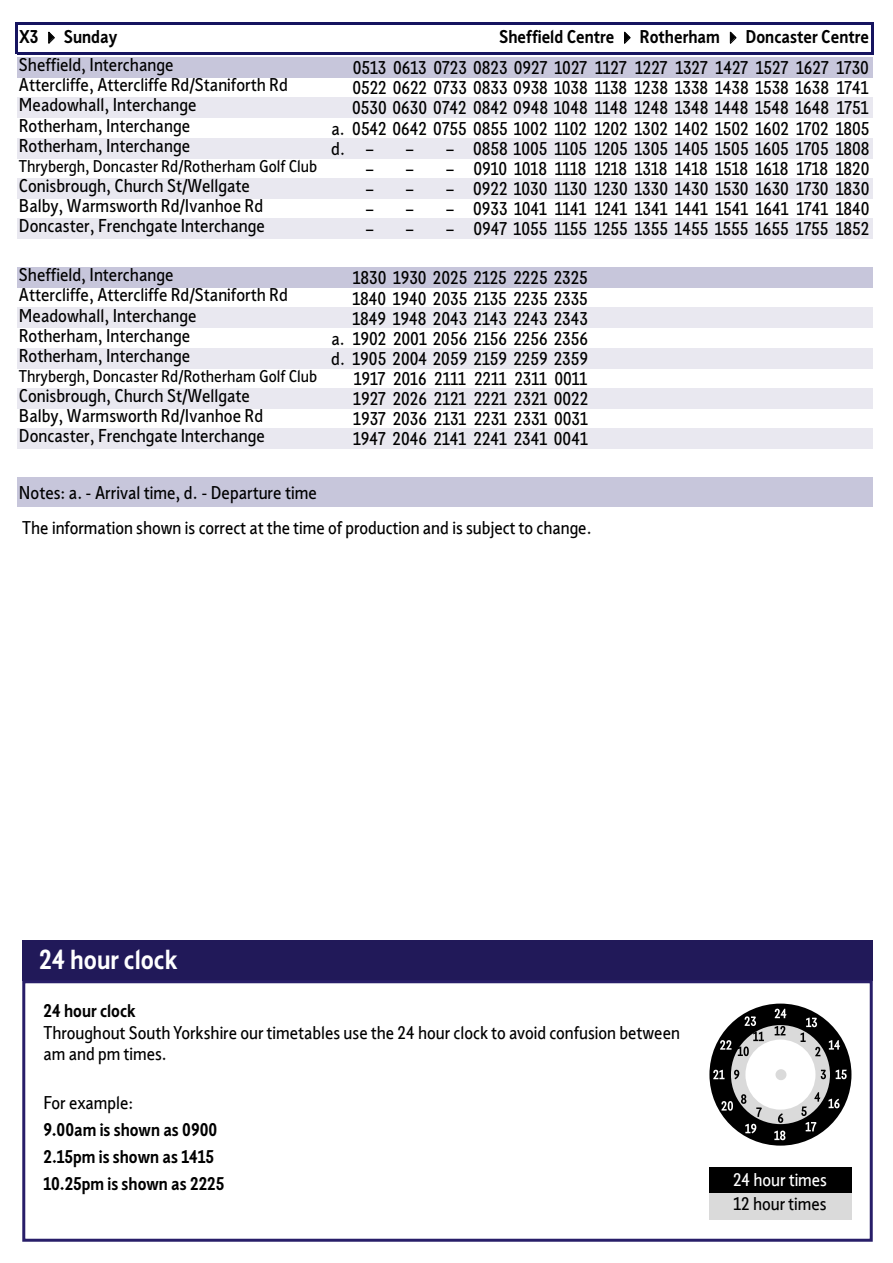
<style>
.page{position:relative;width:893px;height:1263px;background:#fff}
.page>*{position:absolute;margin:0;border:0;box-sizing:border-box;transform-origin:0 0}
.t1{font:700 27px "Sheffield Sans 2";color:#fff}
.t2{font:18.15px/27.8px "Sheffield Sans 2";color:#000}
.t3{font:700 18.15px "Sheffield Sans 2";color:#000}
.t4{font:18px/21.6px "Sheffield Sans Karto";color:#000}
.t5{font:700 18px/27px "Sheffield Sans 2";color:#000}
.t6{font:18px "Sheffield Sans Karto";color:#fff}
.t7{font:16.65px "Sheffield Sans 2";color:#000}
.s1{font-weight:700}
.s2{font-family:"Cambria"}
</style>
<div class="page">
<div style="left:22px;top:940px;width:851px;height:40px;background:#211959"></div>
<div style="left:22px;top:980px;width:851px;height:262px;border:3px solid #281e69"></div>
<div style="left:709px;top:1167px;width:142px;height:26px;background:#000"></div>
<div style="left:709px;top:1193px;width:142px;height:26px;background:#dadada"></div>
<div style="left:709px;top:1003px;width:142px;height:142px;background:#000;border-radius:50%"></div>
<svg style="left:729px;top:1023px;width:103px;height:103px;background:#bfbfbf"></svg>
<div style="left:726px;top:1020px;width:108px;height:108px;border:4px solid #000;border-radius:50%"></div>
<div style="left:745px;top:1039px;width:70px;height:70px;background:#fff;border-radius:50%"></div>
<div style="left:775px;top:1069px;width:11px;height:11px;background:#dadada;border-radius:50%"></div>
<svg style="left:775px;top:1009px;width:12px;height:9px"></svg>
<svg style="left:775px;top:1026px;width:10px;height:9px"></svg>
<svg style="left:800px;top:1018px;width:20px;height:38px"></svg>
<svg style="left:829px;top:1040px;width:11px;height:9px"></svg>
<svg style="left:836px;top:1069px;width:11px;height:10px"></svg>
<svg style="left:821px;top:1070px;width:5px;height:9px"></svg>
<svg style="left:829px;top:1099px;width:11px;height:9px"></svg>
<svg style="left:806px;top:1122px;width:10px;height:9px"></svg>
<svg style="left:774px;top:1130px;width:11px;height:10px"></svg>
<svg style="left:745px;top:1124px;width:11px;height:9px"></svg>
<svg style="left:721px;top:1101px;width:12px;height:10px"></svg>
<svg style="left:713px;top:1070px;width:11px;height:9px"></svg>
<svg style="left:720px;top:1040px;width:11px;height:10px"></svg>
<svg style="left:745px;top:1016px;width:11px;height:10px"></svg>
<svg style="left:778px;top:1113px;width:5px;height:10px"></svg>
<svg style="left:801px;top:1106px;width:6px;height:10px"></svg>
<svg style="left:814px;top:1092px;width:6px;height:10px"></svg>
<svg style="left:756px;top:1107px;width:6px;height:10px"></svg>
<svg style="left:741px;top:1094px;width:5px;height:10px"></svg>
<svg style="left:734px;top:1070px;width:5px;height:9px"></svg>
<svg style="left:738px;top:1032px;width:26px;height:24px"></svg>
<div style="left:17px;top:57px;width:855px;height:21px;background:#c7c6db"></div>
<div style="left:17px;top:98px;width:855px;height:20px;background:#e9e8f0"></div>
<div style="left:17px;top:138px;width:855px;height:20px;background:#e9e8f0"></div>
<div style="left:17px;top:178px;width:855px;height:20px;background:#e9e8f0"></div>
<div style="left:17px;top:218px;width:855px;height:21px;background:#e9e8f0"></div>
<div style="left:17px;top:268px;width:855px;height:20px;background:#c7c6db"></div>
<div style="left:17px;top:308px;width:855px;height:20px;background:#e9e8f0"></div>
<div style="left:17px;top:348px;width:855px;height:20px;background:#e9e8f0"></div>
<div style="left:17px;top:388px;width:855px;height:21px;background:#e9e8f0"></div>
<div style="left:17px;top:429px;width:855px;height:20px;background:#e9e8f0"></div>
<div style="left:17px;top:478px;width:855px;height:29px;background:#c7c6db"></div>
<hr style="left:15px;top:23px;width:2px;height:31px;background:#16145f">
<hr style="left:871px;top:25px;width:3px;height:29px;background:#16145f">
<hr style="left:17px;top:23px;width:857px;height:2px;background:#16145f">
<hr style="left:17px;top:52px;width:857px;height:2px;background:#16145f">
<p class="t2" style="left:19px;top:23px;width:156px"><span class="s1">X3</span> ✔ <span class="s1">Sunday<br></span>Sheffield, Interchange</p>
<p class="t3" style="left:499px;top:25px;width:371px">Sheffield Centre ✔ Rotherham ✔ Doncaster Centre</p>
<p class="t2" style="left:353px;top:54px;width:518px">0513 0613 0723 0823 0927 1027 1127 1227 1327 1427 1527 1627 1730</p>
<p class="t2" style="left:19px;top:71px;width:270px">Attercliffe, Attercliffe Rd/Staniforth Rd</p>
<p class="t2" style="left:352px;top:74px;width:517px">0522 0622 0733 0833 0938 1038 1138 1238 1338 1438 1538 1638 1741</p>
<p class="t2" style="left:19px;top:91px;width:179px">Meadowhall, Interchange</p>
<p class="t2" style="left:352px;top:94px;width:518px">0530 0630 0742 0842 0948 1048 1148 1248 1348 1448 1548 1648 1751</p>
<p class="t2" style="left:19px;top:111px;width:173px">Rotherham, Interchange</p>
<p class="t2" style="left:331px;top:114px;width:540px">a. 0542 0642 0755 0855 1002 1102 1202 1302 1402 1502 1602 1702 1805</p>
<p class="t2" style="left:19px;top:131px;width:173px">Rotherham, Interchange</p>
<p class="t2" style="left:331px;top:134px;width:44px">d. –</p>
<p class="t2" style="left:406px;top:134px;width:465px">– – 0858 1005 1105 1205 1305 1405 1505 1605 1705 1808</p>
<p class="t7" style="left:19px;top:155px;width:300px">Thrybergh, Doncaster Rd/Rotherham Golf Club</p>
<p class="t2" style="left:366px;top:154px;width:49px">– –</p>
<p class="t2" style="left:446px;top:154px;width:424px">– 0910 1018 1118 1218 1318 1418 1518 1618 1718 1820</p>
<p class="t2" style="left:19px;top:171px;width:233px">Conisbrough, Church St/Wellgate</p>
<p class="t2" style="left:366px;top:174px;width:49px">– –</p>
<p class="t2" style="left:446px;top:174px;width:424px">– 0922 1030 1130 1230 1330 1430 1530 1630 1730 1830</p>
<p class="t2" style="left:19px;top:191px;width:246px">Balby, Warmsworth Rd/Ivanhoe Rd</p>
<p class="t2" style="left:366px;top:194px;width:49px">– –</p>
<p class="t2" style="left:446px;top:194px;width:424px">– 0933 1041 1141 1241 1341 1441 1541 1641 1741 1840</p>
<p class="t2" style="left:19px;top:211px;width:247px">Doncaster, Frenchgate Interchange</p>
<p class="t2" style="left:366px;top:215px;width:49px">– –</p>
<p class="t2" style="left:446px;top:215px;width:424px">– 0947 1055 1155 1255 1355 1455 1555 1655 1755 1852</p>
<p class="t2" style="left:19px;top:261px;width:156px">Sheffield, Interchange</p>
<p class="t2" style="left:353px;top:264px;width:237px">1830 1930 2025 2125 2225 2325</p>
<p class="t2" style="left:19px;top:281px;width:270px">Attercliffe, Attercliffe Rd/Staniforth Rd</p>
<p class="t2" style="left:353px;top:284px;width:237px">1840 1940 2035 2135 2235 2335</p>
<p class="t2" style="left:19px;top:301px;width:179px">Meadowhall, Interchange</p>
<p class="t2" style="left:353px;top:304px;width:237px">1849 1948 2043 2143 2243 2343</p>
<p class="t2" style="left:19px;top:321px;width:173px">Rotherham, Interchange</p>
<p class="t2" style="left:331px;top:324px;width:258px">a. 1902 2001 2056 2156 2256 2356</p>
<p class="t2" style="left:19px;top:341px;width:173px">Rotherham, Interchange</p>
<p class="t2" style="left:331px;top:344px;width:258px">d. 1905 2004 2059 2159 2259 2359</p>
<p class="t7" style="left:19px;top:365px;width:300px">Thrybergh, Doncaster Rd/Rotherham Golf Club</p>
<p class="t2" style="left:354px;top:364px;width:235px">1917 2016 2111 2211 2311 0011</p>
<p class="t2" style="left:19px;top:381px;width:233px">Conisbrough, Church St/Wellgate</p>
<p class="t2" style="left:353px;top:384px;width:236px">1927 2026 2121 2221 2321 0022</p>
<p class="t2" style="left:19px;top:402px;width:246px">Balby, Warmsworth Rd/Ivanhoe Rd</p>
<p class="t2" style="left:353px;top:405px;width:236px">1937 2036 2131 2231 2331 0031</p>
<p class="t2" style="left:19px;top:422px;width:247px">Doncaster, Frenchgate Interchange</p>
<p class="t2" style="left:353px;top:425px;width:236px">1947 2046 2141 2241 2341 0041</p>
<p class="t2" style="left:19px;top:478px;width:299px">Notes: a. <span class="s2">-</span> Arrival time, d. <span class="s2">-</span> Departure time</p>
<p class="t4" style="left:22px;top:517px;width:571px">The information shown is correct at the time of production and is subject to change.</p>
<h1 class="t1" style="left:39px;top:941px;width:140px">24 hour clock</h1>
<p class="t5" style="left:44px;top:997px;width:94px">24 hour clock</p>
<p class="t4" style="left:44px;top:1022px;width:638px">Throughout South Yorkshire our timetables use the 24 hour clock to avoid confusion between am and pm times.</p>
<p class="t4" style="left:44px;top:1092px;width:91px">For example:</p>
<p class="t5" style="left:44px;top:1116px;width:182px">9.00am is shown as 0900<br>2.15pm is shown as 1415<br>10.25pm is shown as 2225</p>
<p class="t6" style="left:733px;top:1170px;width:96px">24 hour times</p>
<p class="t4" style="left:733px;top:1194px;width:95px">12 hour times</p>
</div>
